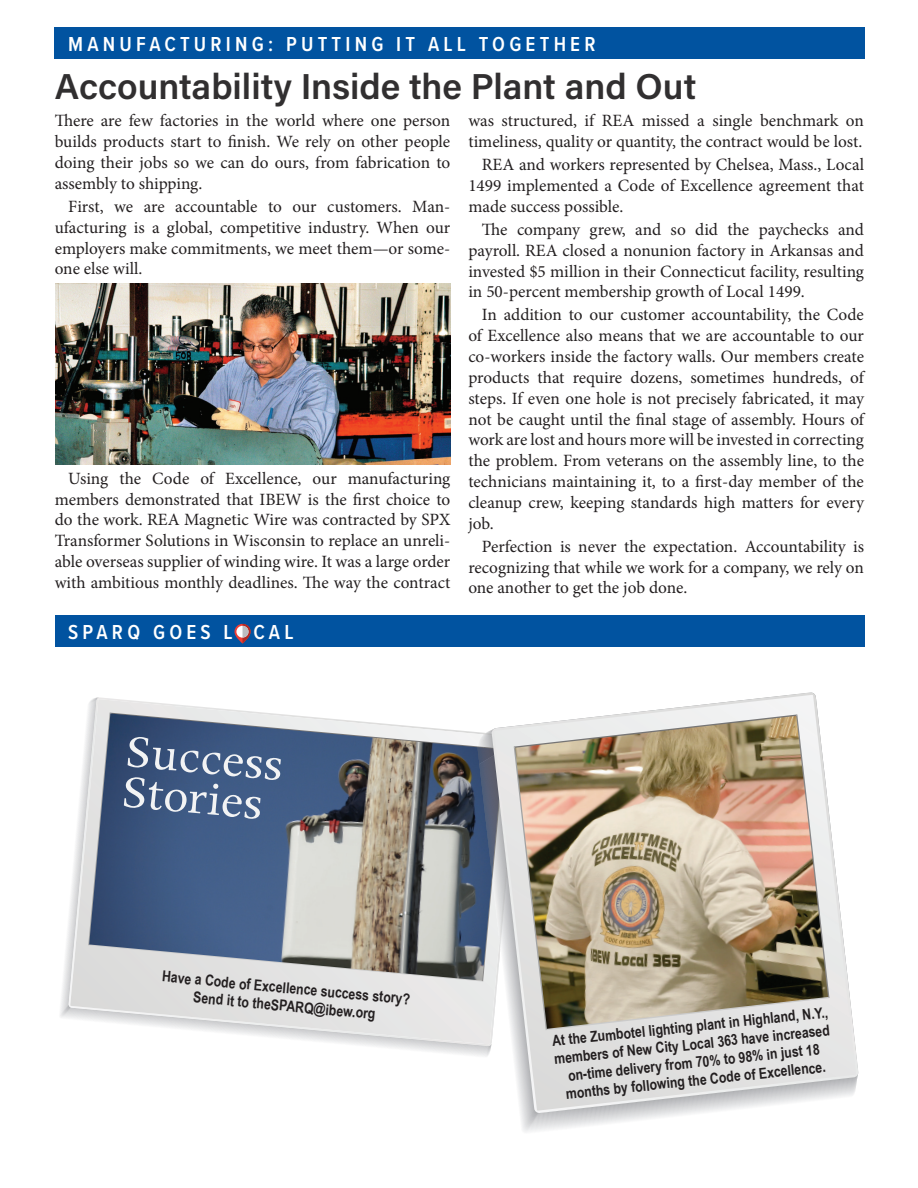
<style>
.page{position:relative;width:918px;height:1188px;background:#fff}
.page>*{position:absolute;margin:0;border:0;box-sizing:border-box;transform-origin:0 0}
.t1{font:51.3px/40.5px "Apollo MT Std";color:#f2f3f4}
.t2{font:600 36px "Acumin Pro";color:#312f30}
.t3{font:600 21px "Proxima Nova Cond";letter-spacing:.2em;color:#fff}
.t4{font:17.25px/20.9px "Minion Pro";color:#231f20;text-align:justify}
.t5{font:700 15px/18px "Arial Narrow";color:#231f20;text-align:center}
.s1{color:#01549d}
</style>
<div class="page">
<div style="left:55px;top:27px;width:810px;height:32px;background:#0153a0"></div>
<svg style="left:70px;top:699px;width:416px;height:345px"></svg>
<img style="left:89px;top:714px;width:397px;height:267px">
<img style="left:322px;top:733px;width:169px;height:249px">
<svg style="left:491px;top:692px;width:368px;height:421px"></svg>
<svg style="left:494px;top:695px;width:362px;height:416px"></svg>
<img style="left:515px;top:716px;width:313px;height:313px">
<div style="left:55px;top:615px;width:810px;height:32px;background:#0153a0"></div>
<svg style="left:234px;top:624px;width:17px;height:20px"></svg>
<svg style="left:236px;top:626px;width:13px;height:12px"></svg>
<svg style="left:243px;top:624px;width:8px;height:20px"></svg>
<img style="left:55px;top:283px;width:395px;height:182px">
<p class="t3" style="left:68px;top:29px;width:529px">MANUFACTURING: PUTTING IT ALL TOGETHER</p>
<h2 class="t2" style="left:55px;top:61px;width:643px">Accountability Inside the Plant and Out</h2>
<p class="t4" style="left:55px;top:111px;width:397px;text-indent:18px">ere are few factories in the world where one person builds products start to nish. We rely on other people doing their jobs so we can do ours, from fabrication to assembly to shipping.</p>
<p class="t4" style="left:55px;top:196px;width:397px;text-indent:14px">First, we are accountable to our customers. Man&shy;ufacturing is a global, competitive industry. When our employers make commitments, we meet them—or some&shy;one else will.</p>
<p class="t4" style="left:468px;top:111px;width:397px">was structured, if REA missed a single benchmark on timeliness, quality or quantity, the contract would be lost.</p>
<p class="t4" style="left:468px;top:154px;width:397px;text-indent:14px">REA and workers represented by Chelsea, Mass., Local 1499 implemented a Code of Excellence agreement that made success possible.</p>
<p class="t4" style="left:468px;top:219px;width:397px;text-indent:32px">e company grew, and so did the paychecks and payroll. REA closed a nonunion factory in Arkansas and invested $5 million in their Connecticut facility, resulting in 50-percent membership growth of Local 1499.</p>
<p class="t4" style="left:468px;top:305px;width:397px;text-indent:14px">In addition to our customer accountability, the Code of Excellence also means that we are accountable to our co-workers inside the factory walls. Our members create products that require dozens, sometimes hundreds, of steps. If even one hole is not precisely fabricated, it may not be caught until the nal stage of assembly. Hours of work are lost and hours more will be invested in correcting the problem. From veterans on the assembly line, to the technicians maintaining it, to a rst-day member of the cleanup crew, keeping standards high matters for every job.</p>
<p class="t4" style="left:468px;top:536px;width:397px;text-indent:14px">Perfection is never the expectation. Accountability is recognizing that while we work for a company, we rely on one another to get the job done.</p>
<p class="t4" style="left:55px;top:468px;width:397px;text-indent:14px">Using the Code of Excellence, our manufacturing members demonstrated that IBEW is the rst choice to do the work. REA Magnetic Wire was contracted by SPX Transformer Solutions in Wisconsin to replace an unreli&shy;able overseas supplier of winding wire. It was a large order with ambitious monthly deadlines.</p>
<p class="t4" style="left:321px;top:572px;width:131px">e way the contract</p>
<p class="t3" style="left:68px;top:617px;width:227px">SPARQ GOES L<span class="s1">O</span>CAL</p>
<h1 class="t1" style="left:128px;top:734px;width:159px;rotate:5deg">Success<br>Stories</h1>
<p class="t5" style="left:163px;top:967px;width:250px;rotate:5deg">Have a Code of Excellence success story?<br>Send it to theSPARQ@ibew.org</p>
<p class="t5" style="left:551px;top:1031px;width:279px;rotate:-6deg">At the Zumbotel lighting plant in Highland, N.Y., members of New City Local 363 have increased on-time delivery from 70% to 98% in just 18 months by following the Code of Excellence.</p>
</div>
